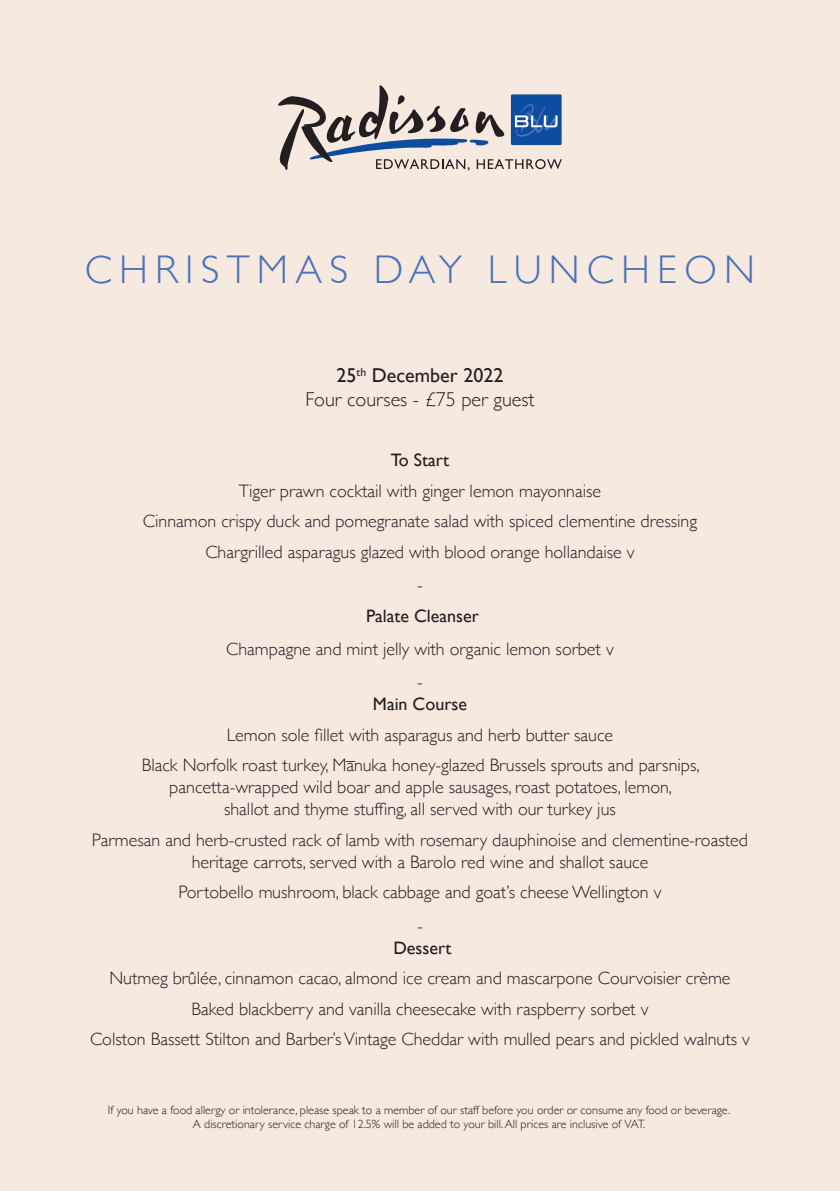
<style>
.page{position:relative;width:840px;height:1191px;background:#fff}
.page>*{position:absolute;margin:0;border:0;box-sizing:border-box;transform-origin:0 0}
.t1{font:300 40px "Gill Sans";letter-spacing:.18em;color:#4d72b8}
.t2{font:300 20px/24px "Gill Sans";color:#231f20;text-align:center}
.Body_copy{font:300 18px/22px "Gill Sans";color:#231f20;text-align:center}
.Separator{font:300 18px "Gill Sans";color:#231f20}
.Course_headings{font:18px "Gill Sans";color:#231f20}
.Body_copy-2{font:18px "Gill Sans";color:#231f20}
.t3{font:300 12px "Gill Sans";color:#231f20}
.s1{font-weight:400}
</style>
<div class="page">
<div style="left:0;top:0;width:839px;height:1191px;background:#f6e9e0"></div>
<svg style="left:278px;top:85px;width:283px;height:85px"></svg>
<p class="t1" style="left:85px;top:239px;width:671px">CHRISTMAS DAY LUNCHEON</p>
<p class="t2" style="left:305px;top:363px;width:230px"><span class="s1">25</span><sup>th</sup> <span class="s1">December 2022<br></span>Four courses - £75 per guest</p>
<p class="Course_headings" style="left:390px;top:449px;width:60px">To Start</p>
<p class="Body_copy" style="left:239px;top:479px;width:363px">Tiger prawn cocktail with ginger lemon mayonnaise</p>
<p class="Body_copy" style="left:143px;top:509px;width:555px">Cinnamon crispy duck and pomegranate salad with spiced clementine dressing</p>
<p class="Body_copy" style="left:205px;top:540px;width:430px">Chargrilled asparagus glazed with blood orange hollandaise v</p>
<p class="Separator" style="left:417px;top:571px;width:7px">-</p>
<p class="Body_copy-2" style="left:366px;top:605px;width:114px">Palate Cleanser</p>
<p class="Separator" style="left:226px;top:635px;width:389px">Champagne and mint jelly with organic lemon sorbet v</p>
<p class="Separator" style="left:417px;top:668px;width:7px">-</p>
<p class="Course_headings" style="left:373px;top:693px;width:96px">Main Course</p>
<p class="Body_copy" style="left:227px;top:723px;width:388px">Lemon sole fillet with asparagus and herb butter sauce</p>
<p class="Body_copy" style="left:142px;top:753px;width:559px">Black Norfolk roast turkey, Mānuka honey-glazed Brussels sprouts and parsnips, pancetta-wrapped wild boar and apple sausages, roast potatoes, lemon,<br>shallot and thyme stuffing, all served with our turkey jus</p>
<p class="Body_copy" style="left:92px;top:828px;width:657px">Parmesan and herb-crusted rack of lamb with rosemary dauphinoise and clementine-roasted heritage carrots, served with a Barolo red wine and shallot sauce</p>
<p class="Body_copy" style="left:178px;top:880px;width:484px">Portobello mushroom, black cabbage and goat’s cheese Wellington v</p>
<p class="Separator" style="left:417px;top:911px;width:7px">-</p>
<p class="Course_headings" style="left:393px;top:937px;width:60px">Dessert</p>
<p class="Body_copy" style="left:109px;top:966px;width:622px">Nutmeg brûlée, cinnamon cacao, almond ice cream and mascarpone Courvoisier crème</p>
<p class="Body_copy" style="left:191px;top:997px;width:458px">Baked blackberry and vanilla cheesecake with raspberry sorbet v</p>
<p class="Body_copy" style="left:90px;top:1027px;width:661px">Colston Bassett Stilton and Barber’s Vintage Cheddar with mulled pears and pickled walnuts v</p>
<p class="t3" style="left:108px;top:1100px;width:623px">If you have a food allergy or intolerance, please speak to a member of our staff before you order or consume any food or beverage.</p>
<p class="t3" style="left:193px;top:1114px;width:453px">A discretionary service charge of 12.5% will be added to your bill. All prices are inclusive of VAT.</p>
</div>
